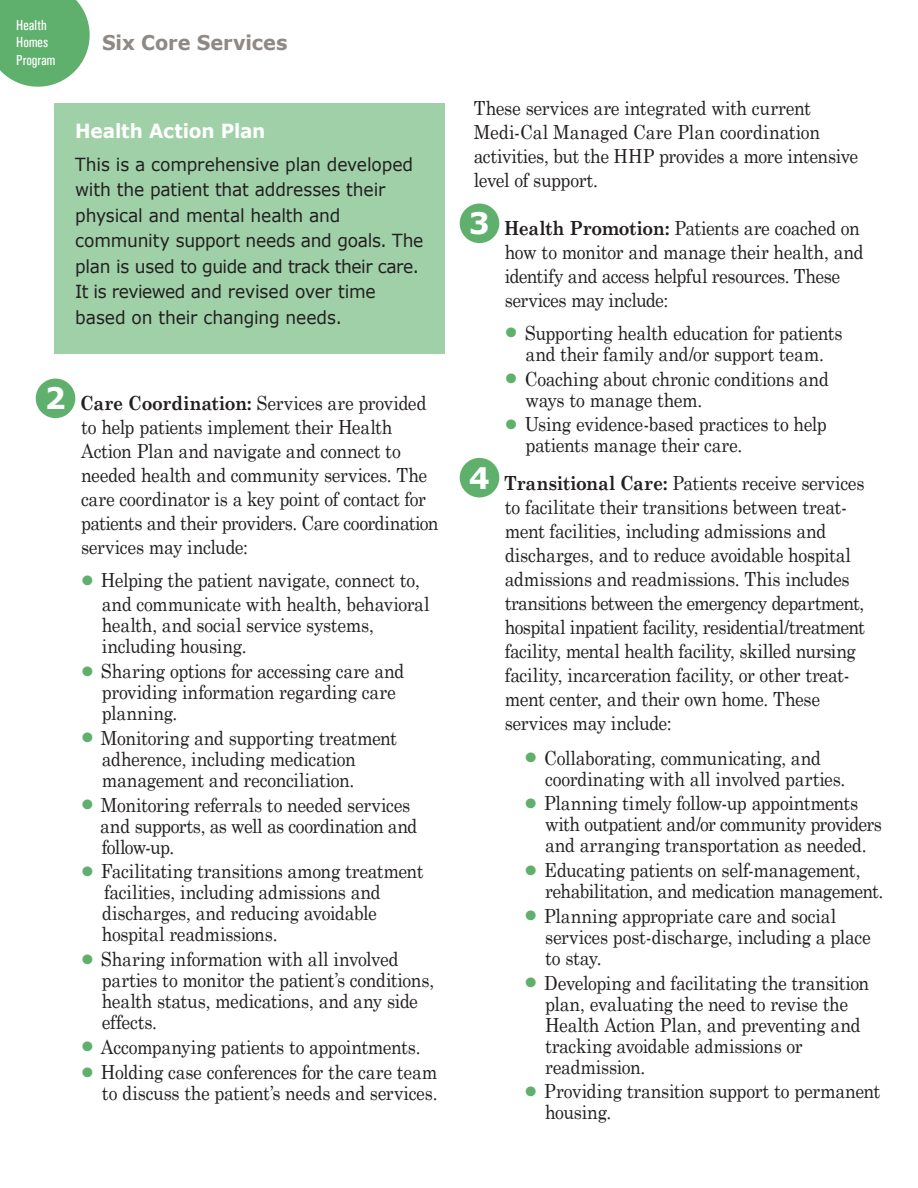
<style>
.page{position:relative;width:918px;height:1188px;background:#fff}
.page>*{position:absolute;margin:0;border:0;box-sizing:border-box;transform-origin:0 0}
.t1{font:700 29.7px "Verdana";color:#fff}
.t2{font:700 20.25px "Verdana";letter-spacing:-.005em;color:#8e8984;scale:.95 1}
.t3{font:19.5px/21px "Century Schoolbook";letter-spacing:-.02em;color:#231f20;scale:.9 1}
.t4{font:700 19.5px "Verdana";letter-spacing:-.01em;color:#fff;scale:.95 1}
.t5{font:18px/25.5px "Verdana";letter-spacing:-.01em;color:#231f20;scale:.95 1}
.t6{font:14.55px/17.5px "Univers Condensed";color:#fff;scale:.95 1}
.s1{font-weight:700}
.s2{font-family:"Verdana";font-size:27px;color:#5fb06d}
</style>
<div class="page">
<svg style="left:0;top:0;width:90px;height:87px;background:#72b97f"></svg>
<div style="left:54px;top:104px;width:391px;height:250px;background:#9fd0a7"></div>
<div style="left:36px;top:379px;width:39px;height:39px;background:#5fb06d;border-radius:50%"></div>
<div style="left:460px;top:458px;width:39px;height:39px;background:#5fb06d;border-radius:50%"></div>
<div style="left:460px;top:204px;width:39px;height:39px;background:#5fb06d;border-radius:50%"></div>
<p class="t6" style="left:16px;top:16px;width:43px">Health<br>Homes<br>Program</p>
<p class="t2" style="left:102px;top:29px;width:197px">Six Core Services</p>
<p class="t4" style="left:75px;top:117px;width:202px">Health Action Plan</p>
<p class="t5" style="left:75px;top:151px;width:368px">This is a comprehensive plan developed with the patient that addresses their physical and mental health and community support needs and goals. The plan is used to guide and track their care.<br>It is reviewed and revised over time based on their changing needs.</p>
<h1 class="t1" style="left:45px;top:377px;width:23px">2</h1>
<p class="t3" style="left:80px;top:390px;width:400px;line-height:24px"><span class="s1">Care Coordination:</span> Services are provided to help patients implement their Health Action Plan and navigate and connect to needed health and community services. The care coordinator is a key point of contact for patients and their providers. Care coordination services may include:</p>
<p class="t3" style="left:102px;top:567px;width:366px;line-height:24px;text-indent:-22px"><span class="s2">•</span> Helping the patient navigate, connect to, and communicate with health, behavioral</p>
<p class="t3" style="left:102px;top:613px;width:304px">health, and social service systems, including housing.</p>
<p class="t3" style="left:102px;top:659px;width:338px;text-indent:-22px"><span class="s2">•</span> Sharing options for accessing care and providing information regarding care planning.</p>
<p class="t3" style="left:102px;top:726px;width:330px;text-indent:-22px"><span class="s2">•</span> Monitoring and supporting treatment adherence, including medication management and reconciliation.</p>
<p class="t3" style="left:100px;top:792px;width:354px;text-indent:-20px"><span class="s2">•</span> Monitoring referrals to needed services and supports, as well as coordination and follow-up.</p>
<p class="t3" style="left:102px;top:859px;width:359px;text-indent:-22px"><span class="s2">•</span> Facilitating transitions among treatment facilities, including admissions and discharges, and reducing avoidable hospital readmissions.</p>
<p class="t3" style="left:102px;top:947px;width:371px;text-indent:-22px"><span class="s2">•</span> Sharing information with all involved parties to monitor the patient’s conditions, health status, medications, and any side effects.</p>
<p class="t3" style="left:80px;top:1035px;width:380px"><span class="s2">•</span> Accompanying patients to appointments.</p>
<p class="t3" style="left:80px;top:1060px;width:399px;text-align:right"><span class="s2">•</span> Holding case conferences for the care team to discuss the patient’s needs and services.</p>
<p class="t3" style="left:474px;top:94px;width:429px;line-height:24px">These services are integrated with current Medi-Cal Managed Care Plan coordination activities, but the HHP provides a more intensive level of support.</p>
<p class="t3" style="left:504px;top:214px;width:401px;line-height:24px"><span class="s1">Health Promotion:</span> Patients are coached on how to monitor and manage their health, and identify and access helpful resources. These services may include:</p>
<p class="t3" style="left:504px;top:321px;width:378px;text-align:center"><span class="s2">•</span> Supporting health education for patients and their family and/or support team.</p>
<p class="t3" style="left:526px;top:366px;width:338px;text-indent:-22px"><span class="s2">•</span> Coaching about chronic conditions and ways to manage them.</p>
<p class="t3" style="left:526px;top:412px;width:336px;text-indent:-22px"><span class="s2">•</span> Using evidence-based practices to help patients manage their care.</p>
<p class="t3" style="left:504px;top:469px;width:403px;line-height:24px"><span class="s1">Transitional Care:</span> Patients receive services to facilitate their transitions between treat&shy;ment facilities, including admissions and discharges, and to reduce avoidable hospital admissions and readmissions. This includes transitions between the emergency department, hospital inpatient facility, residential/treatment facility, mental health facility, skilled nursing facility, incarceration facility, or other treat&shy;ment center, and their own home. These services may include:</p>
<h1 class="t1" style="left:469px;top:202px;width:23px">3</h1>
<h1 class="t1" style="left:469px;top:457px;width:23px">4</h1>
<p class="t3" style="left:545px;top:745px;width:335px;text-indent:-22px"><span class="s2">•</span> Collaborating, communicating, and coordinating with all involved parties.</p>
<p class="t3" style="left:545px;top:791px;width:376px;text-indent:-22px"><span class="s2">•</span> Planning timely follow-up appointments with outpatient and/or community providers and arranging transportation as needed.</p>
<p class="t3" style="left:545px;top:858px;width:377px;text-indent:-22px"><span class="s2">•</span> Educating patients on self-management, rehabilitation, and medication management.</p>
<p class="t3" style="left:545px;top:904px;width:363px;text-indent:-22px"><span class="s2">•</span> Planning appropriate care and social services post-discharge, including a place to stay.</p>
<p class="t3" style="left:545px;top:970px;width:362px;text-indent:-22px"><span class="s2">•</span> Developing and facilitating the transition plan, evaluating the need to revise the Health Action Plan, and preventing and tracking avoidable admissions or readmission.</p>
<p class="t3" style="left:545px;top:1079px;width:374px;text-indent:-22px"><span class="s2">•</span> Providing transition support to permanent housing.</p>
</div>
